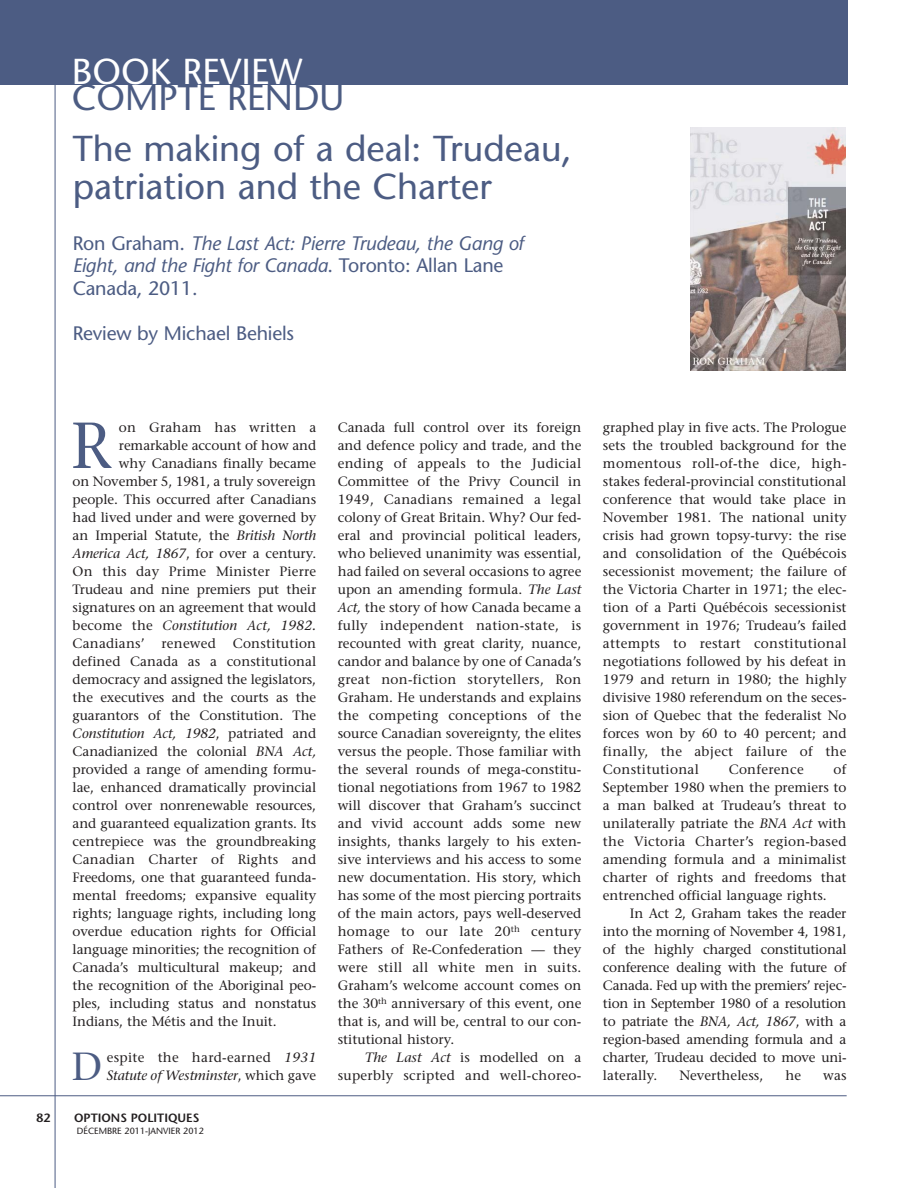
<style>
.page{position:relative;width:918px;height:1188px;background:#fff}
.page>*{position:absolute;margin:0;border:0;box-sizing:border-box;transform-origin:0 0}
.t1{font:64.8px "Stone Serif";color:#4c5c83}
.t2{font:39.15px "Stone Serif";color:#4c5c83}
.t3{font:36px/51.9px "Stone Sans";color:#4c5c83}
.t4{font:36px "Stone Sans";color:#fff}
.t5{font:italic 19.5px/22.5px "Stone Sans";letter-spacing:-.01em;color:#4c5c83}
.t6{font:19.5px "Stone Sans";letter-spacing:-.01em;color:#4c5c83}
.t7{font:13.5px/18px "Stone Serif";letter-spacing:-.005em;color:#231f20;text-align:justify}
.t8{font:13.5px/18px "Stone Serif";letter-spacing:.025em;color:#231f20}
.t9{font:13.5px "Stone Serif";letter-spacing:.015em;color:#231f20}
.t10{font:italic 13.5px "Stone Serif";letter-spacing:.005em;color:#231f20}
.t11{font:600 12px "Stone Sans";color:#231f20}
.t12{font:9px "Stone Sans";color:#231f20}
.s1{font-style:normal}
.s2{font-style:italic}
</style>
<div class="page">
<hr style="left:0;top:1095px;width:847px;height:1px;background:#4c5c83">
<div style="left:0;top:0;width:847px;height:84px;background:#4c5c83"></div>
<hr style="left:55px;top:0;width:1px;height:1188px;background:#4c5c83">
<svg style="left:685px;top:126px;width:161px;height:246px"></svg>
<img style="left:691px;top:128px;width:155px;height:242px">
<h3 class="t4" style="left:72px;top:58px;width:232px">BOOK REVIEW</h3>
<h3 class="t3" style="left:72px;top:75px;width:502px">COMPTE RENDU<br>The making of a deal: Trudeau,</h3>
<h3 class="t3" style="left:73px;top:164px;width:421px">patriation and the Charter</h3>
<h3 class="t5" style="left:73px;top:234px;width:453px"><span class="s1">Ron Graham.</span> The Last Act: Pierre Trudeau, the Gang of<br>Eight, and the Fight for Canada<span class="s1">. Toronto: Allan Lane<br>Canada, 2011.</span></h3>
<h3 class="t6" style="left:73px;top:325px;width:223px">Review by Michael Behiels</h3>
<p class="t11" style="left:37px;top:1113px;width:15px">82</p>
<h1 class="t1" style="left:71px;top:420px;width:42px">R</h1>
<p class="t9" style="left:119px;top:422px;width:199px">on Graham has written a</p>
<p class="t7" style="left:119px;top:438px;width:199px">remarkable account of how and</p>
<p class="t7" style="left:119px;top:456px;width:199px">why Canadians finally became</p>
<p class="t7" style="left:73px;top:474px;width:245px">on November 5, 1981, a truly sovereign</p>
<p class="t7" style="left:73px;top:492px;width:245px">people. This occurred after Canadians</p>
<p class="t7" style="left:73px;top:510px;width:245px">had lived under and were governed by</p>
<p class="t7" style="left:73px;top:528px;width:245px">an Imperial Statute, the <span class="s2">British North</span></p>
<p class="t7" style="left:73px;top:546px;width:245px"><span class="s2">America Act, 1867</span>, for over a century.</p>
<p class="t9" style="left:73px;top:566px;width:245px">On this day Prime Minister Pierre</p>
<p class="t7" style="left:73px;top:582px;width:245px">Trudeau and nine premiers put their</p>
<p class="t7" style="left:73px;top:600px;width:245px">signatures on an agreement that would</p>
<p class="t10" style="left:73px;top:620px;width:245px"><span class="s1">become the</span> Constitution Act, 1982.</p>
<p class="t9" style="left:73px;top:638px;width:245px">Canadians’ renewed Constitution</p>
<p class="t7" style="left:73px;top:654px;width:245px">defined Canada as a constitutional</p>
<p class="t7" style="left:73px;top:672px;width:245px">democracy and assigned the legislators,</p>
<p class="t7" style="left:73px;top:690px;width:245px">the executives and the courts as the</p>
<p class="t7" style="left:73px;top:708px;width:245px">guarantors of the Constitution. The</p>
<p class="t10" style="left:73px;top:728px;width:245px">Constitution Act, 1982<span class="s1">, patriated and</span></p>
<p class="t7" style="left:73px;top:744px;width:245px">Canadianized the colonial <span class="s2">BNA Act,</span></p>
<p class="t7" style="left:73px;top:762px;width:245px">provided a range of amending formu-</p>
<p class="t7" style="left:73px;top:780px;width:245px">lae, enhanced dramatically provincial</p>
<p class="t7" style="left:73px;top:798px;width:245px">control over nonrenewable resources,</p>
<p class="t7" style="left:73px;top:816px;width:245px">and guaranteed equalization grants. Its</p>
<p class="t7" style="left:73px;top:834px;width:245px">centrepiece was the groundbreaking</p>
<p class="t9" style="left:73px;top:854px;width:245px">Canadian Charter of Rights and</p>
<p class="t7" style="left:73px;top:870px;width:245px">Freedoms, one that guaranteed funda-</p>
<p class="t7" style="left:73px;top:888px;width:245px">mental freedoms; expansive equality</p>
<p class="t7" style="left:73px;top:906px;width:245px">rights; language rights, including long</p>
<p class="t7" style="left:73px;top:924px;width:245px">overdue education rights for Official</p>
<p class="t7" style="left:73px;top:942px;width:245px">language minorities; the recognition of</p>
<p class="t7" style="left:73px;top:960px;width:245px">Canada’s multicultural makeup; and</p>
<p class="t7" style="left:73px;top:978px;width:245px">the recognition of the Aboriginal peo-</p>
<p class="t7" style="left:73px;top:996px;width:245px">ples, including status and nonstatus</p>
<p class="t7" style="left:73px;top:1014px;width:206px">Indians, the Métis and the Inuit.</p>
<h2 class="t2" style="left:72px;top:1051px;width:32px">D</h2>
<p class="t8" style="left:107px;top:1050px;width:211px">espite the hard-earned <span class="s2">1931<br>Statute of Westminster</span>, which gave</p>
<p class="t11" style="left:74px;top:1113px;width:127px">OPTIONS POLITIQUES</p>
<p class="t12" style="left:77px;top:1127px;width:128px">DÉCEMBRE 2011-JANVIER 2012</p>
<p class="t7" style="left:338px;top:420px;width:245px">Canada full control over its foreign and defence policy and trade, and the ending of appeals to the Judicial Committee of the Privy Council in 1949, Canadians remained a legal colony of Great Britain. Why? Our fed&shy;eral and provincial political leaders, who believed unanimity was essential, had failed on several occasions to agree upon an amending formula. <span class="s2">The Last Act,</span> the story of how Canada became a fully independent nation-state, is recounted with great clarity, nuance, candor and balance by one of Canada’s great non-fiction storytellers, Ron Graham. He understands and explains the competing conceptions of the source Canadian sovereignty, the elites versus the people. Those familiar with the several rounds of mega-constitu&shy;tional negotiations from 1967 to 1982 will discover that Graham’s succinct and vivid account adds some new insights, thanks largely to his exten&shy;sive interviews and his access to some new documentation. His story, which has some of the most piercing portraits of the main actors, pays well-deserved homage to our late 20<sup>th</sup> century Fathers of Re-Confederation — they were still all white men in suits.<br>Graham’s welcome account comes on the 30<sup>t</sup><sup>h</sup> anniversary of this event, one that is, and will be, central to our con&shy;stitutional history.</p>
<p class="t8" style="left:338px;top:1050px;width:245px;text-align:right"><span class="s2">The Last Act</span> is modelled on a superbly scripted and well-choreo-</p>
<p class="t7" style="left:603px;top:420px;width:245px">graphed play in five acts. The Prologue sets the troubled background for the momentous roll-of-the dice, high&shy;stakes federal-provincial constitutional conference that would take place in November 1981. The national unity crisis had grown topsy-turvy: the rise and consolidation of the Québécois secessionist movement; the failure of the Victoria Charter in 1971; the elec&shy;tion of a Parti Québécois secessionist government in 1976; Trudeau’s failed attempts to restart constitutional negotiations followed by his defeat in 1979 and return in 1980; the highly divisive 1980 referendum on the seces&shy;sion of Quebec that the federalist No forces won by 60 to 40 percent; and finally, the abject failure of the Constitutional</p>
<p class="t7" style="left:603px;top:762px;width:245px;text-indent:231px">of September 1980 when the premiers to a man balked at Trudeau’s threat to unilaterally patriate the <span class="s2">BNA Act</span> with the Victoria Charter’s region-based amending formula and a minimalist charter of rights and freedoms that entrenched official language rights.</p>
<p class="t7" style="left:603px;top:906px;width:245px;text-indent:27px">In Act 2, Graham takes the reader into the morning of November 4, 1981, of the highly charged constitutional conference dealing with the future of Canada. Fed up with the premiers’ rejec&shy;tion in September 1980 of a resolution to patriate the <span class="s2">BNA, Act, 1867</span>, with a region-based amending formula and a charter, Trudeau decided to move uni&shy;laterally.</p>
<p class="t8" style="left:729px;top:762px;width:77px">Conference</p>
<p class="t7" style="left:679px;top:1068px;width:86px">Nevertheless,</p>
<p class="t7" style="left:786px;top:1068px;width:17px">he</p>
<p class="t7" style="left:823px;top:1068px;width:25px">was</p>
</div>
